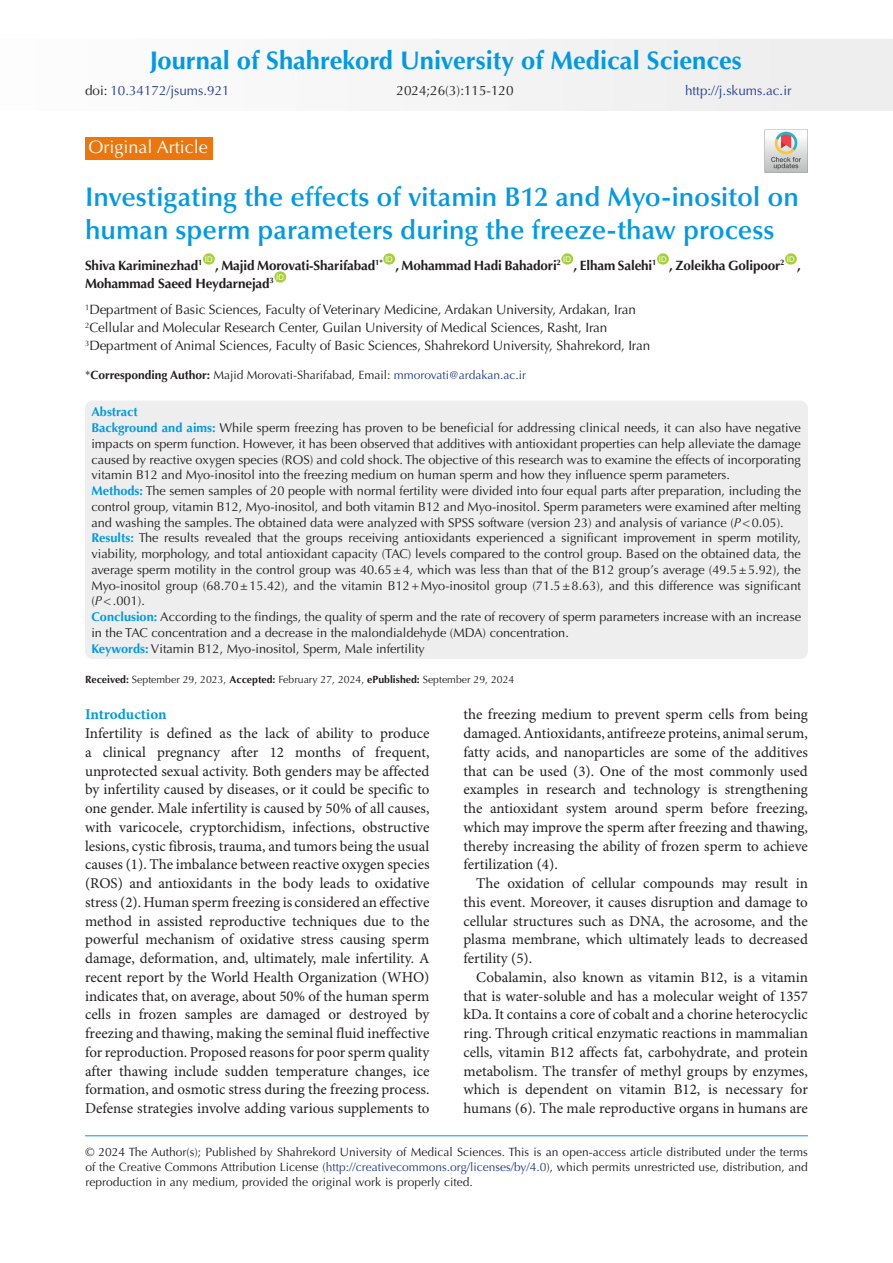
<style>
.page{position:relative;width:893px;height:1263px;background:#fff}
.page>*{position:absolute;margin:0;border:0;box-sizing:border-box;transform-origin:0 0}
.t1{font:600 27px/33px "Optima LT Std";color:#0099e5}
.t2{font:700 25.5px "Optima LT Std";color:#0099e5}
.t3{font:18px "Optima LT Std";color:#fff}
.t4{font:15px/18.8px "Minion Pro";color:#231f20;text-align:justify}
.t5{font:700 15px "Minion Pro";letter-spacing:-.005em;color:#0099e5}
.t6{font:13.5px "Optima LT Std";letter-spacing:-.01em;color:#231f20}
.t7{font:700 13.5px "Optima LT Std";letter-spacing:-.01em;color:#231f20}
.t8{font:13.5px "Optima LT Std";color:#253f8e}
.t9{font:12.75px/15.8px "Optima LT Std";color:#231f20;text-align:justify}
.t10{font:700 12.75px "Optima LT Std";color:#0099e5}
.t11{font:12px/15px "Optima LT Std";color:#231f20;text-align:justify}
.t12{font:10.5px "Optima LT Std";color:#231f20}
.t13{font:7.8px "Arial";color:#fff}
.s1{color:#231f20}
.s2{font-weight:700}
.s3{color:#253f8e}
.s4{font-weight:700;color:#0099e5}
.s5{font-style:italic}
</style>
<div class="page">
<div style="left:457px;top:39px;width:436px;height:72px;background:#f0f0f0"></div>
<hr style="left:85px;top:1135px;width:723px;height:1px;background:#0099e5">
<div style="left:203px;top:253px;width:12px;height:12px;background:#a6ce39;border-radius:50%"></div>
<div style="left:383px;top:253px;width:12px;height:12px;background:#a6ce39;border-radius:50%"></div>
<div style="left:561px;top:253px;width:12px;height:12px;background:#a6ce39;border-radius:50%"></div>
<div style="left:657px;top:253px;width:12px;height:12px;background:#a6ce39;border-radius:50%"></div>
<div style="left:785px;top:253px;width:12px;height:12px;background:#a6ce39;border-radius:50%"></div>
<div style="left:274px;top:271px;width:12px;height:12px;background:#a6ce39;border-radius:50%"></div>
<div style="left:85px;top:137px;width:128px;height:23px;background:#ea760d"></div>
<img style="left:765px;top:129px;width:43px;height:43px">
<div style="left:85px;top:401px;width:723px;height:258px;background:#eee;border-radius:8px"></div>
<p class="t2" style="left:150px;top:46px;width:594px">Journal of Shahrekord University of Medical Sciences</p>
<p class="t8" style="left:85px;top:83px;width:146px"><span class="s1">doi:</span> 10.34172/jsums.921</p>
<p class="t6" style="left:396px;top:83px;width:119px">2024;26(3):115-120</p>
<p class="t3" style="left:88px;top:137px;width:121px">Original Article</p>
<p class="t8" style="left:685px;top:83px;width:108px">http://j.skums.ac.ir</p>
<p class="t1" style="left:85px;top:180px;width:715px">Investigating the effects of vitamin B12 and Myo-inositol on human sperm parameters during the freeze-thaw process</p>
<p class="t7" style="left:85px;top:257px;width:119px">Shiva Kariminezhad<sup>1</sup></p>
<p class="t13" style="left:205px;top:254px;width:9px">ID</p>
<p class="t13" style="left:385px;top:254px;width:9px">ID</p>
<p class="t13" style="left:563px;top:254px;width:9px">ID</p>
<p class="t13" style="left:659px;top:254px;width:9px">ID</p>
<p class="t13" style="left:787px;top:254px;width:9px">ID</p>
<p class="t7" style="left:215px;top:257px;width:169px">, Majid Morovati-Sharifabad<sup>1*</sup></p>
<p class="t7" style="left:395px;top:257px;width:167px">, Mohammad Hadi Bahadori<sup>2</sup></p>
<p class="t7" style="left:573px;top:257px;width:85px">, Elham Salehi<sup>1</sup></p>
<p class="t7" style="left:669px;top:257px;width:117px">, Zoleikha Golipoor<sup>2</sup></p>
<p class="t7" style="left:797px;top:257px;width:5px">,</p>
<p class="t13" style="left:276px;top:272px;width:9px">ID</p>
<p class="t6" style="left:85px;top:302px;width:552px"><sup>1</sup>Department of Basic Sciences, Faculty of Veterinary Medicine, Ardakan University, Ardakan, Iran</p>
<p class="t6" style="left:85px;top:320px;width:524px"><sup>2</sup>Cellular and Molecular Research Center, Guilan University of Medical Sciences, Rasht, Iran</p>
<p class="t6" style="left:85px;top:338px;width:567px"><sup>3</sup>Department of Animal Sciences, Faculty of Basic Sciences, Shahrekord University, Shahrekord, Iran</p>
<p class="t11" style="left:85px;top:368px;width:443px">*<span class="s2">Corresponding Author:</span> Majid Morovati-Sharifabad, Email: <span class="s3">mmorovati@ardakan.ac.ir</span></p>
<p class="t7" style="left:85px;top:275px;width:190px">Mohammad Saeed Heydarnejad<sup>3</sup></p>
<p class="t10" style="left:91px;top:405px;width:48px">Abstract</p>
<p class="t9" style="left:91px;top:420px;width:711px"><span class="s4">Background and aims:</span> While sperm freezing has proven to be beneficial for addressing clinical needs, it can also have negative impacts on sperm function. However, it has been observed that additives with antioxidant properties can help alleviate the damage caused by reactive oxygen species (ROS) and cold shock. The objective of this research was to examine the effects of incorporating vitamin B12 and Myo-inositol into the freezing medium on human sperm and how they influence sperm parameters.</p>
<p class="t9" style="left:91px;top:483px;width:711px"><span class="s4">Methods:</span> The semen samples of 20 people with normal fertility were divided into four equal parts after preparation, including the control group, vitamin B12, Myo-inositol, and both vitamin B12 and Myo-inositol. Sperm parameters were examined after melting and washing the samples. The obtained data were analyzed with SPSS software (version 23) and analysis of variance (<span class="s5">P</span>&lt;0.05).</p>
<p class="t9" style="left:91px;top:530px;width:711px"><span class="s4">Results:</span> The results revealed that the groups receiving antioxidants experienced a significant improvement in sperm motility, viability, morphology, and total antioxidant capacity (TAC) levels compared to the control group. Based on the obtained data, the average sperm motility in the control group was 40.65±4, which was less than that of the B12 group’s average (49.5±5.92), the Myo-inositol group (68.70±15.42), and the vitamin B12+Myo-inositol group (71.5±8.63), and this difference was significant (<span class="s5">P</span>&lt;.001).</p>
<p class="t9" style="left:91px;top:609px;width:711px"><span class="s4">Conclusion:</span> According to the findings, the quality of sperm and the rate of recovery of sperm parameters increase with an increase in the TAC concentration and a decrease in the malondialdehyde (MDA) concentration.</p>
<p class="t9" style="left:91px;top:641px;width:335px"><span class="s4">Keywords:</span> Vitamin B12, Myo-inositol, Sperm, Male infertility</p>
<p class="t12" style="left:85px;top:673px;width:431px"><span class="s2">Received:</span> September 29, 2023, <span class="s2">Accepted:</span> February 27, 2024, <span class="s2">ePublished:</span> September 29, 2024</p>
<p class="t5" style="left:85px;top:704px;width:83px">Introduction</p>
<p class="t4" style="left:85px;top:725px;width:346px">Infertility is defined as the lack of ability to produce a clinical pregnancy after 12 months of frequent, unprotected sexual activity. Both genders may be affected by infertility caused by diseases, or it could be specific to one gender. Male infertility is caused by 50% of all causes, with varicocele, cryptorchidism, infections, obstructive lesions, cystic fibrosis, trauma, and tumors being the usual causes (1). The imbalance between reactive oxygen species (ROS) and antioxidants in the body leads to oxidative stress (2). Human sperm freezing is considered an effective method in assisted reproductive techniques due to the powerful mechanism of oxidative stress causing sperm damage, deformation, and, ultimately, male infertility. A recent report by the World Health Organization (WHO) indicates that, on average, about 50% of the human sperm cells in frozen samples are damaged or destroyed by freezing and thawing, making the seminal fluid ineffective for reproduction. Proposed reasons for poor sperm quality after thawing include sudden temperature changes, ice formation, and osmotic stress during the freezing process.<br>Defense strategies involve adding various supplements to</p>
<p class="t4" style="left:463px;top:706px;width:346px">the freezing medium to prevent sperm cells from being damaged. Antioxidants, antifreeze proteins, animal serum, fatty acids, and nanoparticles are some of the additives that can be used (3). One of the most commonly used examples in research and technology is strengthening the antioxidant system around sperm before freezing, which may improve the sperm after freezing and thawing, thereby increasing the ability of frozen sperm to achieve fertilization (4).</p>
<p class="t4" style="left:463px;top:875px;width:346px;text-indent:13px">The oxidation of cellular compounds may result in this event. Moreover, it causes disruption and damage to cellular structures such as DNA, the acrosome, and the plasma membrane, which ultimately leads to decreased fertility (5).</p>
<p class="t4" style="left:463px;top:968px;width:346px;text-indent:13px">Cobalamin, also known as vitamin B12, is a vitamin that is water-soluble and has a molecular weight of 1357 kDa. It contains a core of cobalt and a chorine heterocyclic ring. Through critical enzymatic reactions in mammalian cells, vitamin B12 affects fat, carbohydrate, and protein metabolism. The transfer of methyl groups by enzymes, which is dependent on vitamin B12, is necessary for humans (6). The male reproductive organs in humans are</p>
<p class="t11" style="left:85px;top:1144px;width:724px">© 2024 The Author(s); Published by Shahrekord University of Medical Sciences. This is an open-access article distributed under the terms of the Creative Commons Attribution License (<span class="s3">http://creativecommons.org/licenses/by/4.0</span>), which permits unrestricted use, distribution, and reproduction in any medium, provided the original work is properly cited.</p>
</div>
